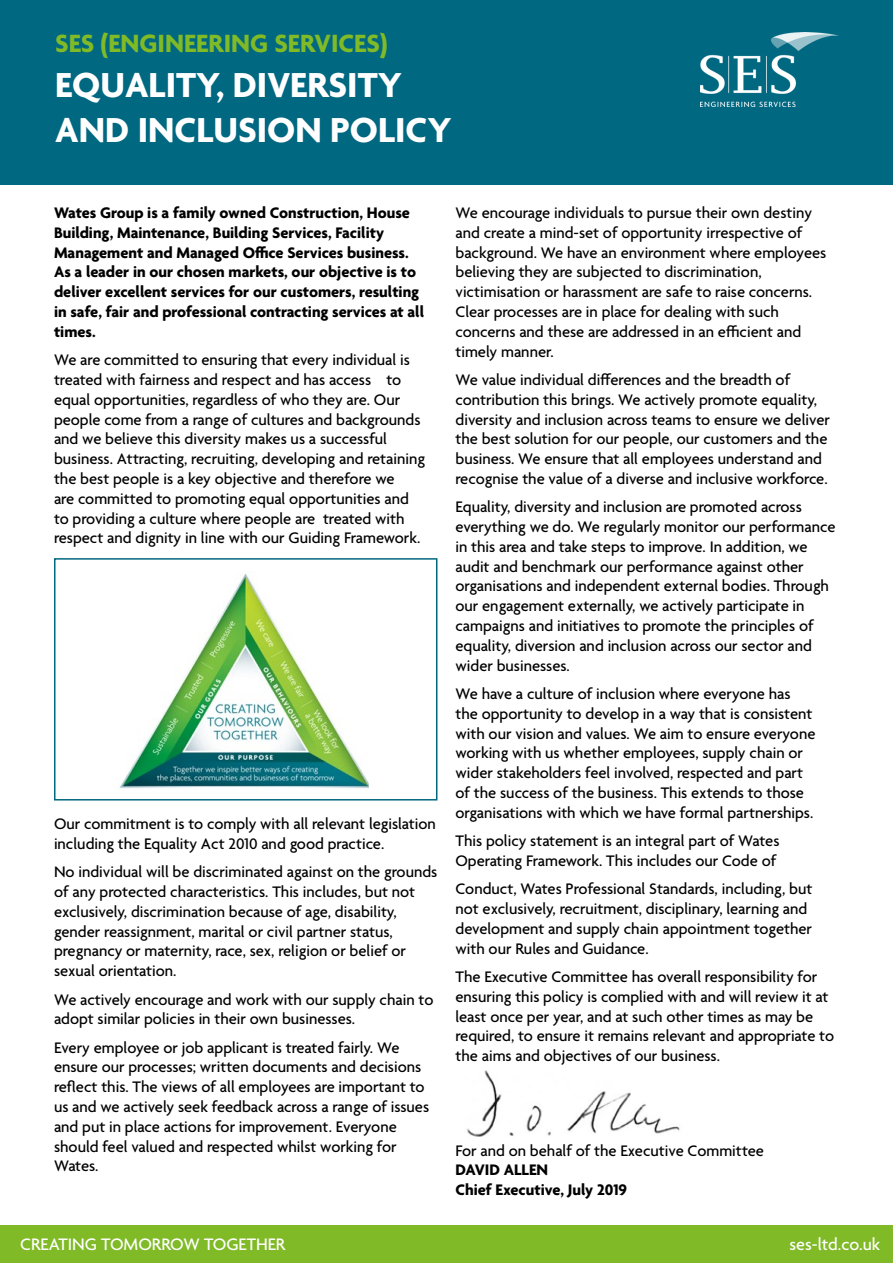
<style>
.page{position:relative;width:893px;height:1263px;background:#fff}
.page>*{position:absolute;margin:0;border:0;box-sizing:border-box;transform-origin:0 0}
.t1{font:700 37.5px/45px "Agenda";color:#fff}
.t2{font:700 27px "Agenda";color:#80ba27}
.t3{font:500 18px "Agenda";color:#fff}
.t4{font:500 16.5px/19.8px "Agenda";color:#000}
.t5{font:700 16.5px/19.8px "Agenda";color:#000}
</style>
<div class="page">
<img style="left:467px;top:1070px;width:213px;height:67px">
<div style="left:54px;top:558px;width:383px;height:242px;background:#fff;border:2px solid #006881"></div>
<img style="left:119px;top:573px;width:250px;height:216px">
<div style="left:0;top:0;width:893px;height:185px;background:#006881"></div>
<div style="left:0;top:1225px;width:893px;height:38px;background:#80ba27"></div>
<img style="left:701px;top:33px;width:138px;height:74px">
<h2 class="t2" style="left:55px;top:29px;width:334px">SES (ENGINEERING SERVICES)</h2>
<h1 class="t1" style="left:55px;top:65px;width:398px">EQUALITY, DIVERSITY<br>AND INCLUSION POLICY</h1>
<p class="t5" style="left:54px;top:204px;width:372px">Wates Group is a family owned Construction, House Building, Maintenance, Building Services, Facility Management and Managed Office Services business.<br>As a leader in our chosen markets, our objective is to deliver excellent services for our customers, resulting in safe, fair and professional contracting services at all times.</p>
<p class="t4" style="left:54px;top:351px;width:373px">We are committed to ensuring that every individual is treated with fairness and respect and has access to equal opportunities, regardless of who they are. Our people come from a range of cultures and backgrounds and we believe this diversity makes us a successful business. Attracting, recruiting, developing and retaining the best people is a key objective and therefore we<br>are committed to promoting equal opportunities and to providing a culture where people are treated with respect and dignity in line with our Guiding Framework.</p>
<p class="t4" style="left:54px;top:815px;width:383px">Our commitment is to comply with all relevant legislation including the Equality Act 2010 and good practice.</p>
<p class="t4" style="left:54px;top:863px;width:385px">No individual will be discriminated against on the grounds of any protected characteristics. This includes, but not exclusively, discrimination because of age, disability, gender reassignment, marital or civil partner status, pregnancy or maternity, race, sex, religion or belief or sexual orientation.</p>
<p class="t4" style="left:54px;top:990px;width:381px">We actively encourage and work with our supply chain to adopt similar policies in their own businesses.</p>
<p class="t4" style="left:54px;top:1038px;width:377px">Every employee or job applicant is treated fairly. We ensure our processes; written documents and decisions reflect this. The views of all employees are important to us and we actively seek feedback across a range of issues and put in place actions for improvement. Everyone should feel valued and respected whilst working for Wates.</p>
<p class="t4" style="left:455px;top:204px;width:372px">We encourage individuals to pursue their own destiny and create a mind-set of opportunity irrespective of background. We have an environment where employees believing they are subjected to discrimination, victimisation or harassment are safe to raise concerns.<br>Clear processes are in place for dealing with such concerns and these are addressed in an efficient and timely manner.</p>
<p class="t4" style="left:455px;top:371px;width:376px">We value individual differences and the breadth of contribution this brings. We actively promote equality, diversity and inclusion across teams to ensure we deliver the best solution for our people, our customers and the business. We ensure that all employees understand and recognise the value of a diverse and inclusive workforce.</p>
<p class="t4" style="left:455px;top:498px;width:381px">Equality, diversity and inclusion are promoted across everything we do. We regularly monitor our performance in this area and take steps to improve. In addition, we audit and benchmark our performance against other organisations and independent external bodies. Through our engagement externally, we actively participate in campaigns and initiatives to promote the principles of equality, diversion and inclusion across our sector and wider businesses.</p>
<p class="t4" style="left:455px;top:685px;width:361px">We have a culture of inclusion where everyone has the opportunity to develop in a way that is consistent with our vision and values. We aim to ensure everyone working with us whether employees, supply chain or wider stakeholders feel involved, respected and part of the success of the business. This extends to those organisations with which we have formal partnerships.</p>
<p class="t4" style="left:455px;top:832px;width:326px">This policy statement is an integral part of Wates<br>Operating Framework. This includes our Code of</p>
<p class="t4" style="left:455px;top:880px;width:358px">Conduct, Wates Professional Standards, including, but not exclusively, recruitment, disciplinary, learning and development and supply chain appointment together with our Rules and Guidance.</p>
<p class="t4" style="left:455px;top:968px;width:380px">The Executive Committee has overall responsibility for ensuring this policy is complied with and will review it at least once per year, and at such other times as may be required, to ensure it remains relevant and appropriate to the aims and objectives of our business.</p>
<p class="t4" style="left:455px;top:1141px;width:310px">For and on behalf of the Executive Committee</p>
<p class="t5" style="left:455px;top:1161px;width:173px">DAVID ALLEN<br>Chief Executive, July 2019</p>
<p class="t3" style="left:20px;top:1234px;width:267px">CREATING TOMORROW TOGETHER</p>
<p class="t3" style="left:790px;top:1234px;width:92px">ses-ltd.co.uk</p>
</div>
